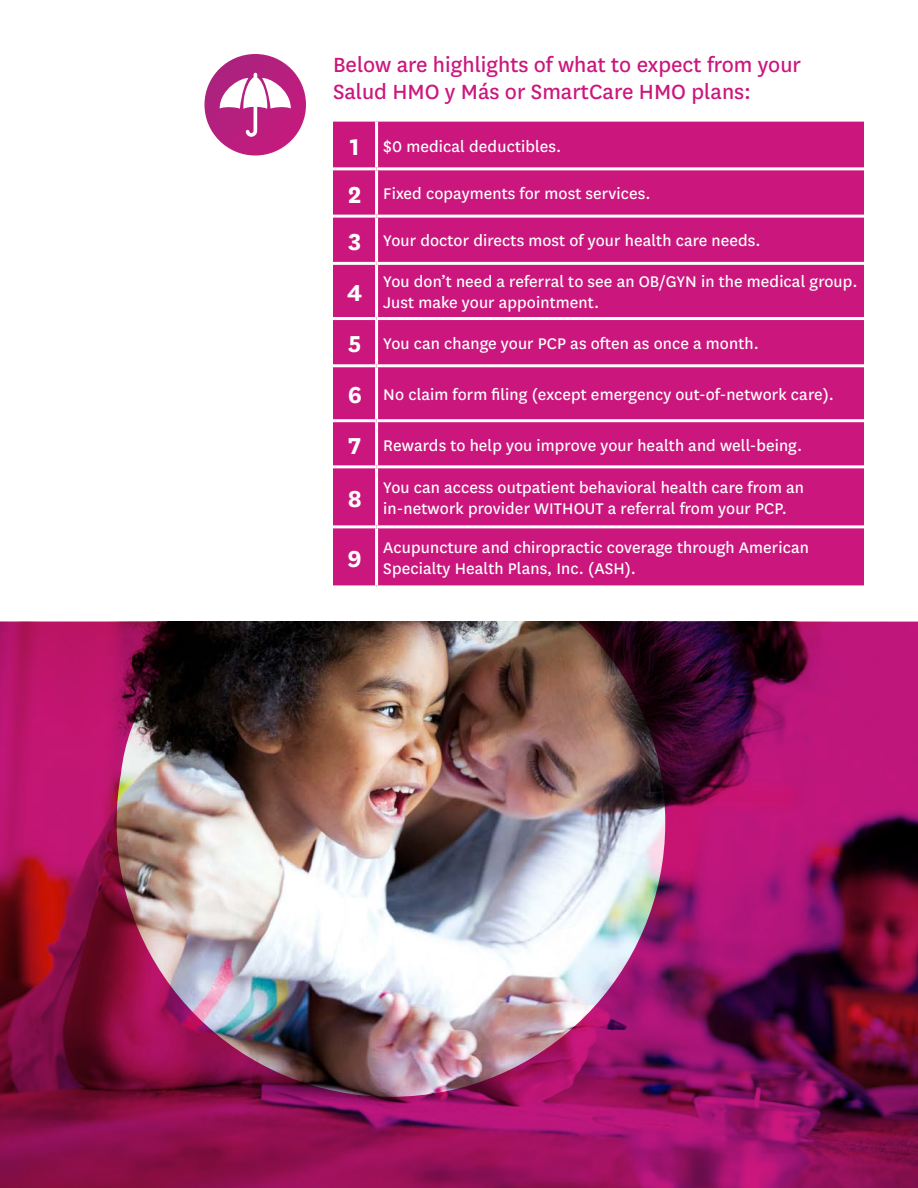
<style>
.page{position:relative;width:918px;height:1188px;background:#fff}
.page>*{position:absolute;margin:0;border:0;box-sizing:border-box;transform-origin:0 0}
.t1{font:700 27px "Centene Sans";color:#fff}
.t2{font:24px/27px "Centene Sans";color:#cb177d}
.t3{font:18px/21px "Centene Sans";letter-spacing:.005em;color:#fff}
.s1{font-weight:700;font-size:27px}
</style>
<div class="page">
<div style="left:333px;top:122px;width:531px;height:463px;background:#cb177d"></div>
<hr style="left:333px;top:167px;width:44px;height:3px;background:#fff">
<hr style="left:377px;top:167px;width:487px;height:3px;background:#fff">
<hr style="left:333px;top:215px;width:44px;height:3px;background:#fff">
<hr style="left:377px;top:215px;width:487px;height:3px;background:#fff">
<hr style="left:333px;top:262px;width:44px;height:3px;background:#fff">
<hr style="left:377px;top:262px;width:487px;height:3px;background:#fff">
<hr style="left:333px;top:317px;width:44px;height:3px;background:#fff">
<hr style="left:377px;top:317px;width:487px;height:3px;background:#fff">
<hr style="left:333px;top:364px;width:44px;height:3px;background:#fff">
<hr style="left:377px;top:364px;width:487px;height:3px;background:#fff">
<hr style="left:333px;top:419px;width:44px;height:3px;background:#fff">
<hr style="left:377px;top:419px;width:487px;height:3px;background:#fff">
<hr style="left:333px;top:465px;width:44px;height:3px;background:#fff">
<hr style="left:377px;top:465px;width:487px;height:3px;background:#fff">
<hr style="left:333px;top:525px;width:44px;height:3px;background:#fff">
<hr style="left:377px;top:525px;width:487px;height:3px;background:#fff">
<hr style="left:375px;top:122px;width:3px;height:45px;background:#fff">
<hr style="left:375px;top:170px;width:3px;height:45px;background:#fff">
<hr style="left:375px;top:218px;width:3px;height:44px;background:#fff">
<hr style="left:375px;top:265px;width:3px;height:52px;background:#fff">
<hr style="left:375px;top:320px;width:3px;height:44px;background:#fff">
<hr style="left:375px;top:367px;width:3px;height:52px;background:#fff">
<hr style="left:375px;top:422px;width:3px;height:43px;background:#fff">
<hr style="left:375px;top:468px;width:3px;height:57px;background:#fff">
<hr style="left:375px;top:528px;width:3px;height:57px;background:#fff">
<svg style="left:204px;top:54px;width:102px;height:102px"></svg>
<svg style="left:220px;top:73px;width:71px;height:64px"></svg>
<img style="left:0;top:622px;width:918px;height:566px">
<h2 class="t2" style="left:333px;top:50px;width:470px">Below are highlights of what to expect from your<br>Salud HMO y Más or SmartCare HMO plans:</h2>
<p class="t3" style="left:350px;top:135px;width:213px"><span class="s1">1</span> $0 medical deductibles.</p>
<p class="t3" style="left:348px;top:182px;width:304px"><span class="s1">2</span> Fixed copayments for most services.</p>
<p class="t3" style="left:348px;top:230px;width:414px"><span class="s1">3</span> Your doctor directs most of your health care needs.</p>
<h1 class="t1" style="left:347px;top:274px;width:17px">4</h1>
<p class="t3" style="left:383px;top:270px;width:476px">You don’t need a referral to see an OB/GYN in the medical group.<br>Just make your appointment.</p>
<p class="t3" style="left:348px;top:332px;width:412px"><span class="s1">5</span> You can change your PCP as often as once a month.</p>
<p class="t3" style="left:348px;top:383px;width:488px"><span class="s1">6</span> No claim form filing (except emergency out-of-network care).</p>
<p class="t3" style="left:348px;top:434px;width:455px"><span class="s1">7</span> Rewards to help you improve your health and well-being.</p>
<h1 class="t1" style="left:348px;top:480px;width:16px">8</h1>
<p class="t3" style="left:383px;top:476px;width:422px">You can access outpatient behavioral health care from an in-network provider WITHOUT a referral from your PCP.</p>
<h1 class="t1" style="left:348px;top:540px;width:16px">9</h1>
<p class="t3" style="left:383px;top:536px;width:427px">Acupuncture and chiropractic coverage through American<br>Specialty Health Plans, Inc. (ASH).</p>
</div>
